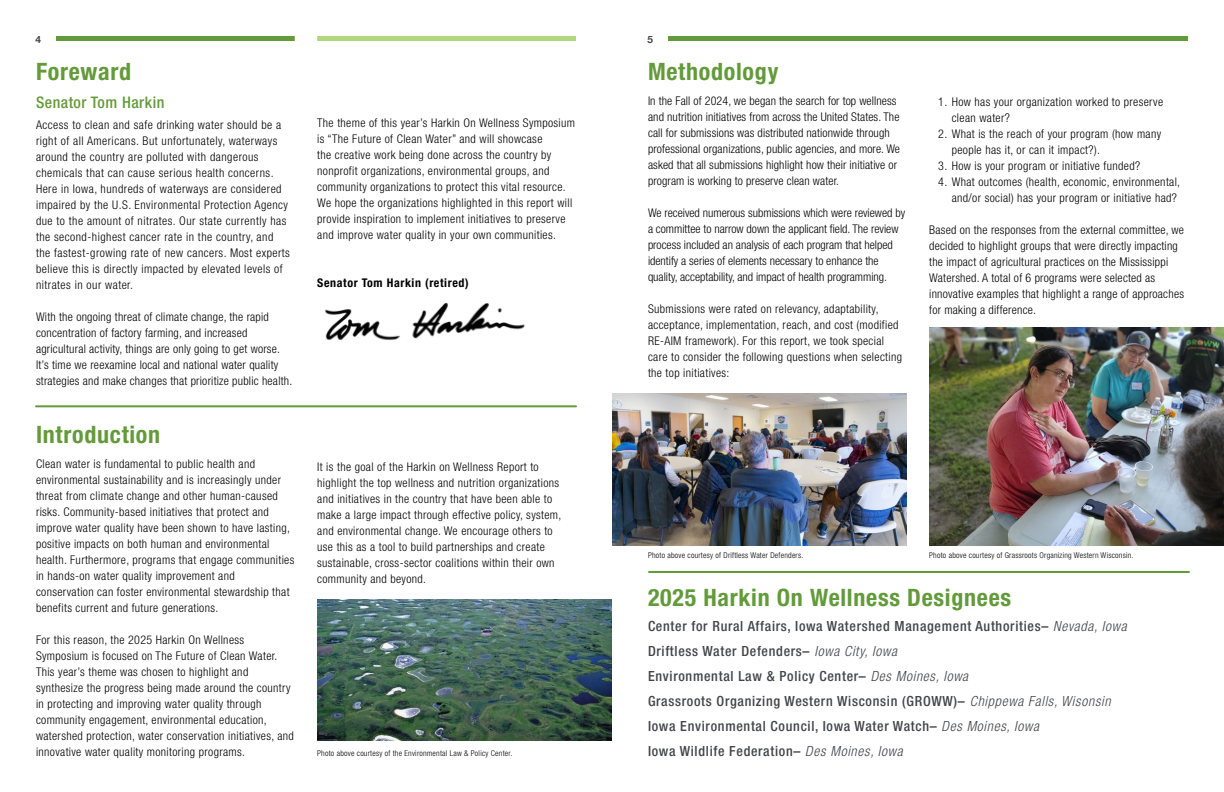
<style>
.page{position:relative;width:1224px;height:792px;background:#fff}
.page>*{position:absolute;margin:0;border:0;box-sizing:border-box;transform-origin:0 0}
.t1{font:700 condensed 24px "Helvetica Neue LT Std";letter-spacing:.03em;color:#639a3a}
.t2{font:500 condensed 16px "Helvetica Neue LT Std";letter-spacing:.03em;color:#639a3a}
.t3{font:500 condensed 14px "Helvetica Neue LT Std";letter-spacing:.05em;color:#424448}
.Body_Copy{font:300 condensed 12px/16px "Helvetica Neue LT Std";letter-spacing:.03em;color:#000}
.Body_Copy-2{font:300 condensed 12px/16px "Helvetica Neue LT Std";letter-spacing:.01em;color:#000}
.Body_Copy-3{font:300 condensed 12px/16px "Helvetica Neue LT Std";color:#000}
.Body_Copy-4{font:700 condensed 12px "Helvetica Neue LT Std";letter-spacing:.05em;color:#000}
.t4{font:700 10px "Helvetica Neue";color:#424448}
.Captions{font:300 condensed 8px "Helvetica Neue LT Std";letter-spacing:.03em;color:#000}
.s1{font-weight:300;font-style:italic}
</style>
<div class="page">
<div style="left:668px;top:36px;width:520px;height:5px;background:#639a3a"></div>
<div style="left:56px;top:36px;width:239px;height:5px;background:#639a3a"></div>
<div style="left:317px;top:36px;width:259px;height:5px;background:#b0d97d"></div>
<img style="left:325px;top:302px;width:200px;height:38px">
<img style="left:317px;top:599px;width:295px;height:141px">
<img style="left:612px;top:393px;width:295px;height:153px">
<img style="left:929px;top:327px;width:295px;height:219px">
<hr style="left:36px;top:405px;width:540px;height:2px;background:#639a3a">
<hr style="left:649px;top:571px;width:540px;height:2px;background:#639a3a">
<p class="t4" style="left:36px;top:32px;width:7px">4</p>
<p class="t4" style="left:648px;top:32px;width:7px">5</p>
<h2 class="t1" style="left:36px;top:57px;width:97px">Foreward</h2>
<h3 class="t2" style="left:36px;top:93px;width:130px">Senator Tom Harkin</h3>
<p class="Body_Copy" style="left:36px;top:116px;width:255px">Access to clean and safe drinking water should be a right of all Americans. But unfortunately, waterways around the country are polluted with dangerous chemicals that can cause serious health concerns.<br>Here in Iowa, hundreds of waterways are considered impaired by the U.S. Environmental Protection Agency due to the amount of nitrates. Our state currently has the second-highest cancer rate in the country, and the fastest-growing rate of new cancers. Most experts believe this is directly impacted by elevated levels of nitrates in our water.</p>
<p class="Body_Copy" style="left:36px;top:308px;width:258px">With the ongoing threat of climate change, the rapid concentration of factory farming, and increased agricultural activity, things are only going to get worse.<br>It’s time we reexamine local and national water quality strategies and make changes that prioritize public health.</p>
<h2 class="t1" style="left:648px;top:57px;width:132px">Methodology</h2>
<p class="Body_Copy-2" style="left:648px;top:93px;width:254px">In the Fall of 2024, we began the search for top wellness and nutrition initiatives from across the United States. The call for submissions was distributed nationwide through professional organizations, public agencies, and more. We asked that all submissions highlight how their initiative or program is working to preserve clean water.</p>
<p class="Body_Copy-3" style="left:648px;top:205px;width:259px">We received numerous submissions which were reviewed by a committee to narrow down the applicant field. The review process included an analysis of each program that helped identify a series of elements necessary to enhance the quality, acceptability, and impact of health programming.</p>
<p class="Body_Copy" style="left:648px;top:301px;width:256px">Submissions were rated on relevancy, adaptability, acceptance, implementation, reach, and cost (modified RE-AIM framework). For this report, we took special care to consider the following questions when selecting the top initiatives:</p>
<p class="Body_Copy" style="left:317px;top:114px;width:259px">The theme of this year’s Harkin On Wellness Symposium is “The Future of Clean Water” and will showcase<br>the creative work being done across the country by nonprofit organizations, environmental groups, and community organizations to protect this vital resource.<br>We hope the organizations highlighted in this report will provide inspiration to implement initiatives to preserve and improve water quality in your own communities.</p>
<p class="Body_Copy-4" style="left:317px;top:275px;width:153px">Senator Tom Harkin (retired)</p>
<p class="Body_Copy" style="left:952px;top:93px;width:213px;text-indent:-14px">1. How has your organization worked to preserve clean water?</p>
<p class="Body_Copy" style="left:952px;top:125px;width:211px;text-indent:-14px">2. What is the reach of your program (how many people has it, or can it impact?).</p>
<p class="Body_Copy" style="left:938px;top:157px;width:203px">3. How is your program or initiative funded?</p>
<p class="Body_Copy" style="left:938px;top:173px;width:243px;text-align:right">4. What outcomes (health, economic, environmental, and/or social) has your program or initiative had?</p>
<p class="Body_Copy" style="left:929px;top:221px;width:256px">Based on the responses from the external committee, we decided to highlight groups that were directly impacting the impact of agricultural practices on the Mississippi Watershed. A total of 6 programs were selected as innovative examples that highlight a range of approaches for making a difference.</p>
<h2 class="t1" style="left:36px;top:420px;width:126px">Introduction</h2>
<p class="Body_Copy" style="left:36px;top:456px;width:260px">Clean water is fundamental to public health and environmental sustainability and is increasingly under threat from climate change and other human-caused risks. Community-based initiatives that protect and improve water quality have been shown to have lasting, positive impacts on both human and environmental health. Furthermore, programs that engage communities in hands-on water quality improvement and conservation can foster environmental stewardship that benefits current and future generations.</p>
<p class="Body_Copy" style="left:36px;top:632px;width:259px">For this reason, the 2025 Harkin On Wellness Symposium is focused on The Future of Clean Water.<br>This year’s theme was chosen to highlight and synthesize the progress being made around the country in protecting and improving water quality through community engagement, environmental education, watershed protection, water conservation initiatives, and innovative water quality monitoring programs.</p>
<p class="Body_Copy" style="left:317px;top:459px;width:246px">It is the goal of the Harkin on Wellness Report to highlight the top wellness and nutrition organizations and initiatives in the country that have been able to make a large impact through effective policy, system, and environmental change. We encourage others to use this as a tool to build partnerships and create sustainable, cross-sector coalitions within their own community and beyond.</p>
<p class="Captions" style="left:317px;top:749px;width:197px">Photo above courtesy of the Environmental Law &amp; Policy Center.</p>
<p class="Captions" style="left:648px;top:551px;width:157px">Photo above courtesy of Driftless Water Defenders.</p>
<p class="Captions" style="left:929px;top:551px;width:206px">Photo above courtesy of Grassroots Organizing Western Wisconsin.</p>
<h2 class="t1" style="left:648px;top:583px;width:365px">2025 Harkin On Wellness Designees</h2>
<h4 class="t3" style="left:648px;top:618px;width:480px">Center for Rural Affairs, Iowa Watershed Management Authorities– <span class="s1">Nevada, Iowa</span></h4>
<h4 class="t3" style="left:648px;top:643px;width:250px">Driftless Water Defenders– <span class="s1">Iowa City, Iowa</span></h4>
<h4 class="t3" style="left:648px;top:668px;width:322px">Environmental Law &amp; Policy Center– <span class="s1">Des Moines, Iowa</span></h4>
<h4 class="t3" style="left:648px;top:693px;width:464px">Grassroots Organizing Western Wisconsin (GROWW)– <span class="s1">Chippewa Falls, Wisonsin</span></h4>
<h4 class="t3" style="left:648px;top:718px;width:393px">Iowa Environmental Council, Iowa Water Watch– <span class="s1">Des Moines, Iowa</span></h4>
<h4 class="t3" style="left:648px;top:743px;width:256px">Iowa Wildlife Federation– <span class="s1">Des Moines, Iowa</span></h4>
</div>
